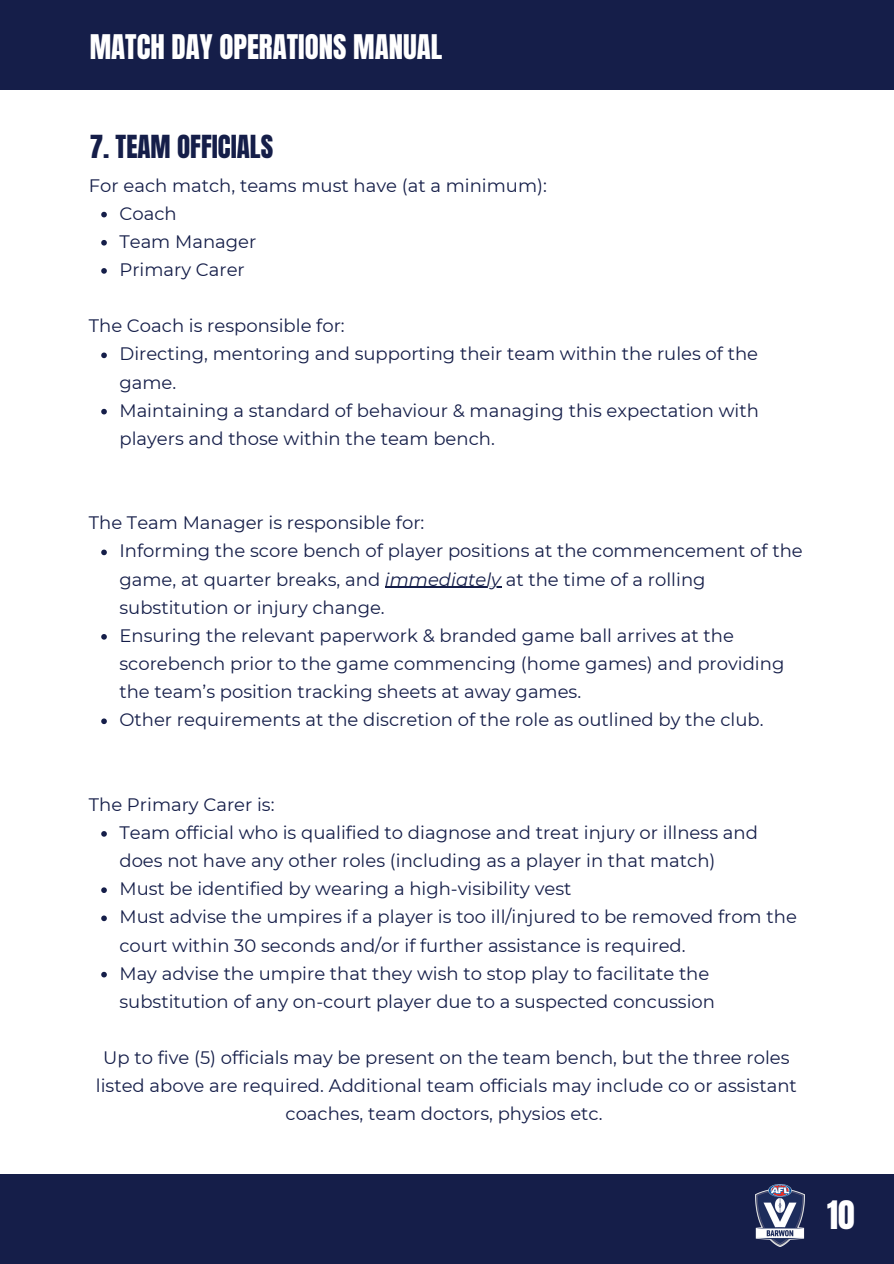
<style>
.page{position:relative;width:894px;height:1264px;background:#fff}
.page>*{position:absolute;margin:0;border:0;box-sizing:border-box;transform-origin:0 0}
.t1{font:33.3px "Anton";color:#fff}
.t2{font:28.8px "Anton";color:#fff}
.t3{font:27px "Anton";color:#151e49}
.t4{font:18px/28.2px "Montserrat";color:#151e49}
.s1{font-style:italic}
</style>
<div class="page">
<div style="left:0;top:1174px;width:893px;height:89px;background:#151e49"></div>
<img style="left:755px;top:1184px;width:49px;height:62px">
<svg style="left:101px;top:212px;width:6px;height:5px"></svg>
<svg style="left:101px;top:240px;width:6px;height:5px"></svg>
<svg style="left:101px;top:268px;width:6px;height:6px"></svg>
<svg style="left:101px;top:352px;width:6px;height:6px"></svg>
<svg style="left:101px;top:409px;width:6px;height:5px"></svg>
<svg style="left:101px;top:549px;width:6px;height:6px"></svg>
<hr style="left:385px;top:586px;width:116px;height:2px;background:#151e49">
<svg style="left:101px;top:634px;width:6px;height:5px"></svg>
<svg style="left:101px;top:718px;width:6px;height:6px"></svg>
<svg style="left:101px;top:831px;width:6px;height:5px"></svg>
<svg style="left:101px;top:887px;width:6px;height:6px"></svg>
<svg style="left:101px;top:915px;width:6px;height:6px"></svg>
<svg style="left:101px;top:971px;width:6px;height:6px"></svg>
<div style="left:0;top:0;width:893px;height:89px;background:#151e49"></div>
<p class="t2" style="left:90px;top:26px;width:354px">MATCH DAY OPERATIONS MANUAL</p>
<p class="t3" style="left:90px;top:127px;width:185px">7. TEAM OFFICIALS</p>
<h2 class="t4" style="left:89px;top:171px;width:459px">For each match, teams must have (at a minimum):</h2>
<p class="t4" style="left:119px;top:199px;width:59px">Coach</p>
<p class="t4" style="left:119px;top:227px;width:138px">Team Manager</p>
<p class="t4" style="left:119px;top:255px;width:127px">Primary Carer</p>
<p class="t4" style="left:89px;top:312px;width:257px">The Coach is responsible for:</p>
<p class="t4" style="left:119px;top:340px;width:640px">Directing, mentoring and supporting their team within the rules of the game.</p>
<p class="t4" style="left:119px;top:396px;width:640px">Maintaining a standard of behaviour &amp; managing this expectation with players and those within the team bench.</p>
<p class="t4" style="left:89px;top:509px;width:337px">The Team Manager is responsible for:</p>
<p class="t4" style="left:119px;top:537px;width:684px">Informing the score bench of player positions at the commencement of the game, at quarter breaks, and <span class="s1">immediately</span> at the time of a rolling</p>
<p class="t4" style="left:119px;top:593px;width:666px">substitution or injury change.<br>Ensuring the relevant paperwork &amp; branded game ball arrives at the scorebench prior to the game commencing (home games) and providing</p>
<p class="t4" style="left:119px;top:677px;width:645px">the team’s position tracking sheets at away games.<br>Other requirements at the discretion of the role as outlined by the club.</p>
<p class="t4" style="left:89px;top:790px;width:187px">The Primary Carer is:</p>
<p class="t4" style="left:119px;top:818px;width:639px">Team official who is qualified to diagnose and treat injury or illness and does not have any other roles (including as a player in that match)</p>
<p class="t4" style="left:119px;top:874px;width:453px">Must be identified by wearing a high-visibility vest</p>
<p class="t4" style="left:119px;top:902px;width:678px">Must advise the umpires if a player is too ill/injured to be removed from the court within 30 seconds and/or if further assistance is required.</p>
<p class="t4" style="left:119px;top:959px;width:597px">May advise the umpire that they wish to stop play to facilitate the substitution of any on-court player due to a suspected concussion</p>
<p class="t4" style="left:96px;top:1043px;width:702px;text-align:center">Up to five (5) officials may be present on the team bench, but the three roles listed above are required. Additional team officials may include co or assistant coaches, team doctors, physios etc.</p>
<h1 class="t1" style="left:827px;top:1190px;width:29px">10</h1>
</div>
